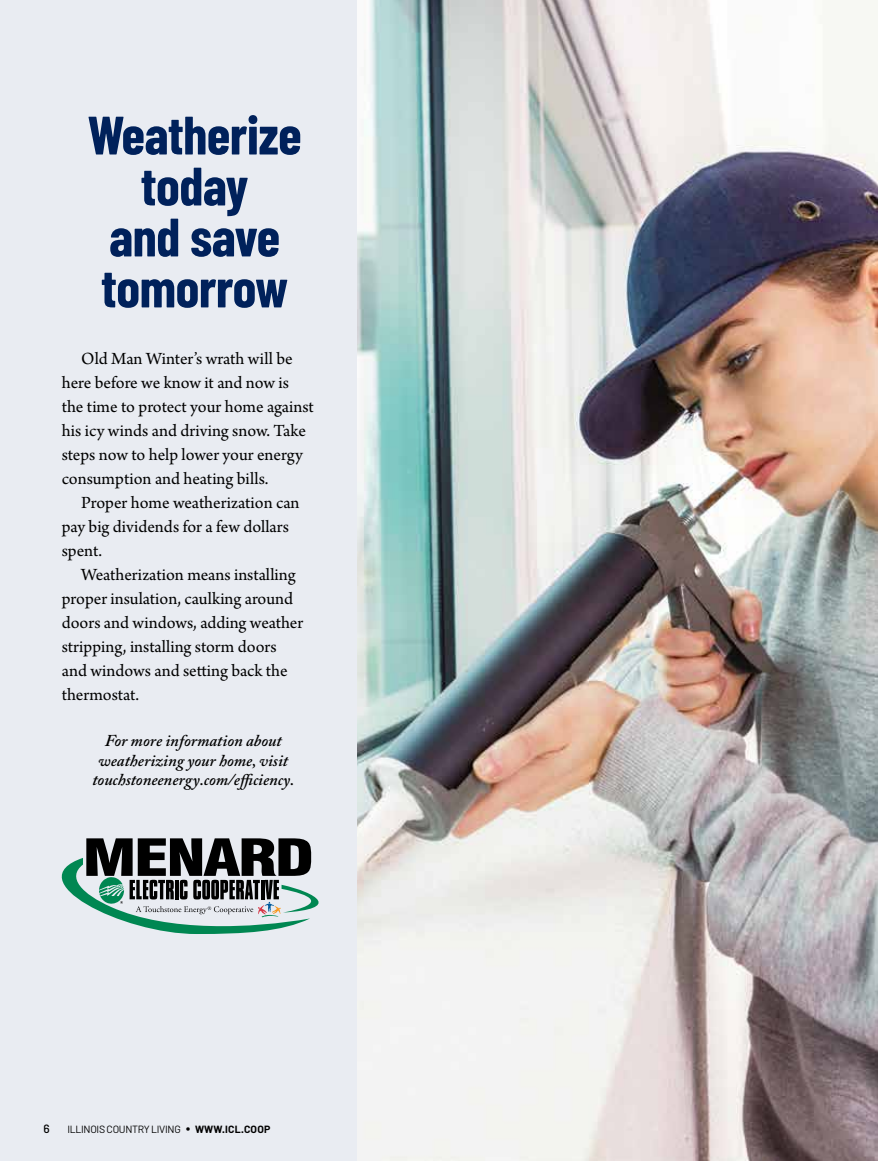
<style>
.page{position:relative;width:878px;height:1161px;background:#fff}
.page>*{position:absolute;margin:0;border:0;box-sizing:border-box;transform-origin:0 0}
.t1{font:700 54px/51px "Barlow Condensed";letter-spacing:-.01em;color:#00215b;text-align:center}
.t2{font:18px/24px "Arno Pro";color:#000}
.t3{font:italic 600 16.5px/19.5px "Adobe Caslon Pro";color:#000;text-align:center}
.t4{font:500 12px "Barlow";color:#000}
.t5{font:10.5px "Barlow";letter-spacing:-.03em;color:#000}
.s1{font-size:15px}
.s2{font-weight:700}
</style>
<div class="page">
<img style="left:356px;top:0;width:522px;height:1161px">
<div style="left:0;top:0;width:356px;height:1161px;background:#e9ecf2"></div>
<svg style="left:61px;top:838px;width:258px;height:96px"></svg>
<h1 class="t1" style="left:87px;top:108px;width:216px">Weatherize today<br>and save tomorrow</h1>
<p class="t2" style="left:62px;top:347px;width:253px;text-indent:19px">Old Man Winter’s wrath will be here before we know it and now is the time to protect your home against his icy winds and driving snow. Take steps now to help lower your energy consumption and heating bills.</p>
<p class="t2" style="left:62px;top:491px;width:239px;text-indent:19px">Proper home weatherization can pay big dividends for a few dollars spent.</p>
<p class="t2" style="left:62px;top:563px;width:243px;text-indent:19px">Weatherization means installing proper insulation, caulking around doors and windows, adding weather stripping, installing storm doors and windows and setting back the thermostat.</p>
<p class="t3" style="left:93px;top:731px;width:203px">For more information about weatherizing your home, visit touchstoneenergy.com/efficiency.</p>
<p class="t4" style="left:44px;top:1122px;width:8px">6</p>
<p class="t5" style="left:67px;top:1123px;width:204px">ILLINOIS COUNTRY LIVING <span class="s1">•</span> <span class="s2">WWW.ICL.COOP</span></p>
</div>
